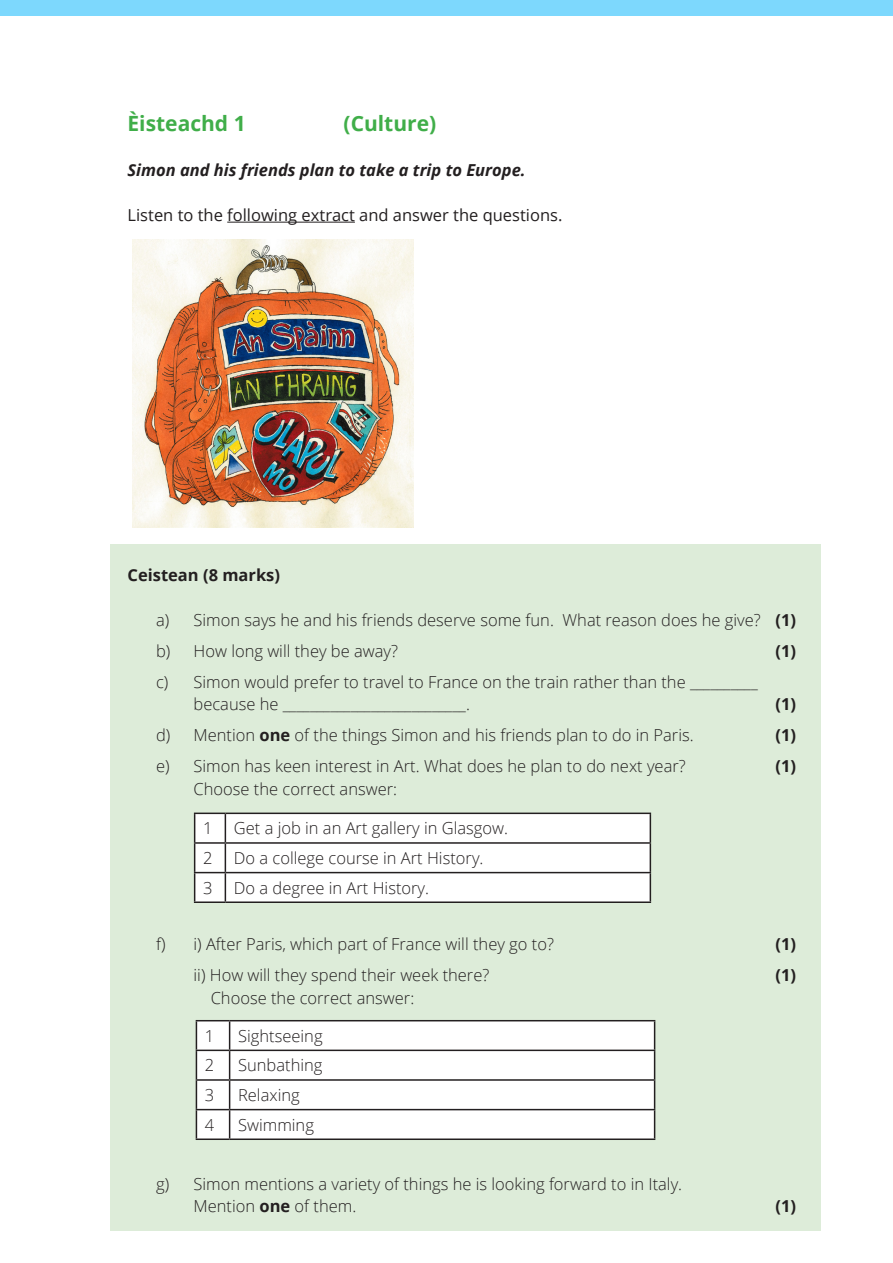
<style>
.page{position:relative;width:893px;height:1263px;background:#fff}
.page>*{position:absolute;margin:0;border:0;box-sizing:border-box;transform-origin:0 0}
.t1{font:700 21px "Open Sans";color:#40ae49}
.t2{font:300 16.5px/22.5px "Open Sans";color:#231f20}
.t3{font:16.5px "Open Sans";color:#231f20}
.t4{font:italic 700 16.5px "Open Sans";color:#231f20}
.t5{font:700 16.5px "Open Sans";color:#231f20}
.s1{font-weight:700}
</style>
<div class="page">
<div style="left:0;top:0;width:893px;height:16px;background:#7dd8fd"></div>
<div style="left:111px;top:544px;width:710px;height:686px;background:#ddecd9"></div>
<hr style="left:227px;top:222px;width:128px;height:1px;background:#231f20">
<img style="left:133px;top:240px;width:280px;height:287px">
<hr style="left:194px;top:812px;width:31px;height:2px;background:#231f20">
<hr style="left:225px;top:812px;width:426px;height:2px;background:#231f20">
<svg style="left:194px;top:813px;width:457px;height:88px;background:#f2f2f2"></svg>
<hr style="left:194px;top:901px;width:31px;height:2px;background:#231f20">
<hr style="left:225px;top:901px;width:426px;height:2px;background:#231f20">
<div style="left:197px;top:1021px;width:457px;height:117px;background:#fff"></div>
<hr style="left:196px;top:1020px;width:34px;height:1px;background:#231f20">
<hr style="left:230px;top:1020px;width:425px;height:1px;background:#231f20">
<hr style="left:196px;top:1049px;width:34px;height:2px;background:#231f20">
<hr style="left:230px;top:1049px;width:425px;height:2px;background:#231f20">
<hr style="left:196px;top:1079px;width:34px;height:2px;background:#231f20">
<hr style="left:230px;top:1079px;width:425px;height:2px;background:#231f20">
<hr style="left:196px;top:1109px;width:34px;height:1px;background:#231f20">
<svg style="left:196px;top:1021px;width:1px;height:117px"></svg>
<hr style="left:230px;top:1109px;width:425px;height:1px;background:#231f20">
<svg style="left:229px;top:1021px;width:1px;height:117px"></svg>
<svg style="left:654px;top:1021px;width:1px;height:117px"></svg>
<hr style="left:196px;top:1138px;width:34px;height:2px;background:#231f20">
<hr style="left:230px;top:1138px;width:425px;height:2px;background:#231f20">
<p class="t1" style="left:128px;top:108px;width:120px">Èisteachd 1</p>
<p class="t1" style="left:344px;top:108px;width:94px">(Culture)</p>
<p class="t4" style="left:128px;top:158px;width:399px">Simon and his friends plan to take a trip to Europe.</p>
<p class="t3" style="left:128px;top:204px;width:436px">Listen to the following extract and answer the questions.</p>
<p class="t5" style="left:128px;top:563px;width:154px">Ceistean (8 marks)</p>
<p class="t2" style="left:156px;top:608px;width:642px">a) Simon says he and his friends deserve some fun. What reason does he give? <span class="s1">(1)</span></p>
<p class="t2" style="left:156px;top:639px;width:244px">b) How long will they be away?</p>
<p class="t5" style="left:776px;top:639px;width:22px">(1)</p>
<p class="t2" style="left:194px;top:670px;width:566px;text-indent:-38px">c) Simon would prefer to travel to France on the train rather than the __________ because he ___________________________.</p>
<p class="t5" style="left:776px;top:693px;width:22px">(1)</p>
<p class="t2" style="left:156px;top:724px;width:539px">d) Mention <span class="s1">one</span> of the things Simon and his friends plan to do in Paris.</p>
<p class="t5" style="left:776px;top:724px;width:22px">(1)</p>
<p class="t2" style="left:156px;top:755px;width:531px">e) Simon has keen interest in Art. What does he plan to do next year?</p>
<p class="t5" style="left:776px;top:755px;width:22px">(1)</p>
<p class="t2" style="left:194px;top:777px;width:205px">Choose the correct answer:</p>
<p class="t2" style="left:203px;top:817px;width:11px">1</p>
<p class="t2" style="left:234px;top:817px;width:276px">Get a job in an Art gallery in Glasgow.</p>
<p class="t2" style="left:203px;top:846px;width:11px">2</p>
<p class="t2" style="left:234px;top:846px;width:251px">Do a college course in Art History.</p>
<p class="t2" style="left:203px;top:876px;width:11px">3</p>
<p class="t2" style="left:234px;top:876px;width:197px">Do a degree in Art History.</p>
<p class="t2" style="left:156px;top:932px;width:399px">f) i) After Paris, which part of France will they go to?</p>
<p class="t5" style="left:776px;top:932px;width:22px">(1)</p>
<p class="t2" style="left:194px;top:963px;width:297px">ii) How will they spend their week there?</p>
<p class="t5" style="left:776px;top:963px;width:22px">(1)</p>
<p class="t2" style="left:211px;top:986px;width:205px">Choose the correct answer:</p>
<p class="t2" style="left:205px;top:1024px;width:11px">1</p>
<p class="t2" style="left:238px;top:1024px;width:86px">Sightseeing</p>
<p class="t2" style="left:205px;top:1054px;width:11px">2</p>
<p class="t2" style="left:238px;top:1054px;width:86px">Sunbathing</p>
<p class="t2" style="left:205px;top:1083px;width:11px">3</p>
<p class="t2" style="left:238px;top:1083px;width:63px">Relaxing</p>
<p class="t2" style="left:205px;top:1113px;width:11px">4</p>
<p class="t2" style="left:238px;top:1113px;width:77px">Swimming</p>
<p class="t2" style="left:194px;top:1172px;width:490px;text-indent:-38px">g) Simon mentions a variety of things he is looking forward to in Italy.<br>Mention <span class="s1">one</span> of them.</p>
<p class="t5" style="left:776px;top:1194px;width:22px">(1)</p>
</div>
